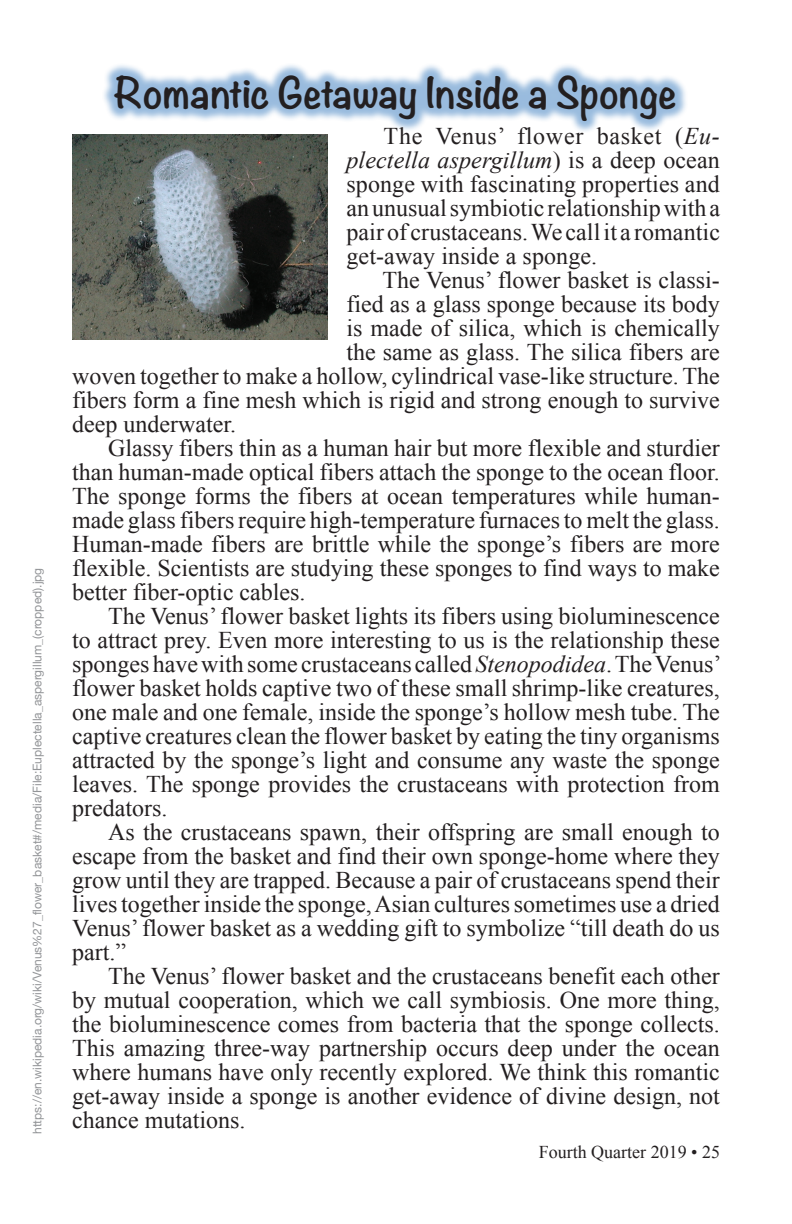
<style>
.page{position:relative;width:792px;height:1224px;background:#fff}
.page>*{position:absolute;margin:0;border:0;box-sizing:border-box;transform-origin:0 0}
.t1{font:700 38px "Noteworthy";color:#231f20}
.t2{font:24px/24px "Times New Roman";color:#231f20;text-align:justify}
.t3{font:18px "Times New Roman";color:#231f20}
.t4{font:12px "Helvetica Neue";color:#939598}
.s1{font-style:italic}
</style>
<div class="page">
<div style="left:102px;top:62px;width:586px;height:72px;background:#3378bd;opacity:.5"></div>
<img style="left:72px;top:135px;width:255px;height:205px">
<p class="t4" style="left:28px;top:1134px;width:568px;rotate:-90deg">https://en.wikipedia.org/wiki/Venus%27_flower_basket#/media/File:Euplectella_aspergillum_(cropped).jpg</p>
<h1 class="t1" style="left:113px;top:59px;width:565px">Romantic Getaway Inside a Sponge</h1>
<p class="t2" style="left:346px;top:124px;width:375px;text-indent:37px">The Venus’ flower basket (<span class="s1">Eu&shy;plectella aspergillum</span>) is a deep ocean sponge with fascinating properties and an unusual symbiotic relationship with a pair of crustaceans. We call it a romantic get-away inside a sponge.</p>
<p class="t2" style="left:383px;top:268px;width:339px">The Venus’ flower basket is classi-</p>
<p class="t2" style="left:346px;top:292px;width:375px">fied as a glass sponge because its body</p>
<p class="t2" style="left:346px;top:316px;width:375px">is made of silica, which is chemically</p>
<p class="t2" style="left:346px;top:340px;width:375px">the same as glass. The silica fibers are</p>
<p class="t2" style="left:72px;top:364px;width:649px">woven together to make a hollow, cylindrical vase-like structure. The</p>
<p class="t2" style="left:72px;top:388px;width:649px">fibers form a fine mesh which is rigid and strong enough to survive</p>
<p class="t2" style="left:72px;top:412px;width:165px">deep underwater.</p>
<p class="t2" style="left:108px;top:436px;width:613px">Glassy fibers thin as a human hair but more flexible and sturdier</p>
<p class="t2" style="left:72px;top:460px;width:649px">than human-made optical fibers attach the sponge to the ocean floor.</p>
<p class="t2" style="left:72px;top:484px;width:649px">The sponge forms the fibers at ocean temperatures while human-</p>
<p class="t2" style="left:72px;top:508px;width:649px">made glass fibers require high-temperature furnaces to melt the glass.</p>
<p class="t2" style="left:72px;top:532px;width:649px">Human-made fibers are brittle while the sponge’s fibers are more</p>
<p class="t2" style="left:72px;top:556px;width:649px">flexible. Scientists are studying these sponges to find ways to make</p>
<p class="t2" style="left:72px;top:580px;width:235px">better fiber-optic cables.</p>
<p class="t2" style="left:108px;top:604px;width:613px">The Venus’ flower basket lights its fibers using bioluminescence</p>
<p class="t2" style="left:72px;top:628px;width:649px">to attract prey. Even more interesting to us is the relationship these</p>
<p class="t2" style="left:72px;top:652px;width:651px">sponges have with some crustaceans called <span class="s1">Stenopodidea</span>. The Venus’</p>
<p class="t2" style="left:72px;top:676px;width:649px">flower basket holds captive two of these small shrimp-like creatures,</p>
<p class="t2" style="left:72px;top:700px;width:649px">one male and one female, inside the sponge’s hollow mesh tube. The</p>
<p class="t2" style="left:72px;top:724px;width:649px">captive creatures clean the flower basket by eating the tiny organisms</p>
<p class="t2" style="left:72px;top:748px;width:649px">attracted by the sponge’s light and consume any waste the sponge</p>
<p class="t2" style="left:72px;top:772px;width:649px">leaves. The sponge provides the crustaceans with protection from</p>
<p class="t2" style="left:72px;top:796px;width:97px">predators.</p>
<p class="t2" style="left:108px;top:820px;width:613px">As the crustaceans spawn, their offspring are small enough to</p>
<p class="t2" style="left:72px;top:844px;width:649px">escape from the basket and find their own sponge-home where they</p>
<p class="t2" style="left:72px;top:868px;width:649px">grow until they are trapped. Because a pair of crustaceans spend their</p>
<p class="t2" style="left:72px;top:892px;width:649px">lives together inside the sponge, Asian cultures sometimes use a dried</p>
<p class="t2" style="left:72px;top:916px;width:649px">Venus’ flower basket as a wedding gift to symbolize “till death do us</p>
<p class="t2" style="left:72px;top:940px;width:55px">part.”</p>
<p class="t2" style="left:108px;top:964px;width:613px">The Venus’ flower basket and the crustaceans benefit each other</p>
<p class="t2" style="left:72px;top:988px;width:649px">by mutual cooperation, which we call symbiosis. One more thing,</p>
<p class="t2" style="left:72px;top:1012px;width:649px">the bioluminescence comes from bacteria that the sponge collects.</p>
<p class="t2" style="left:72px;top:1036px;width:649px">This amazing three-way partnership occurs deep under the ocean</p>
<p class="t2" style="left:72px;top:1060px;width:649px">where humans have only recently explored. We think this romantic</p>
<p class="t2" style="left:72px;top:1084px;width:649px">get-away inside a sponge is another evidence of divine design, not</p>
<p class="t2" style="left:72px;top:1108px;width:175px">chance mutations.</p>
<p class="t3" style="left:539px;top:1140px;width:183px">Fourth Quarter 2019 • 25</p>
</div>
